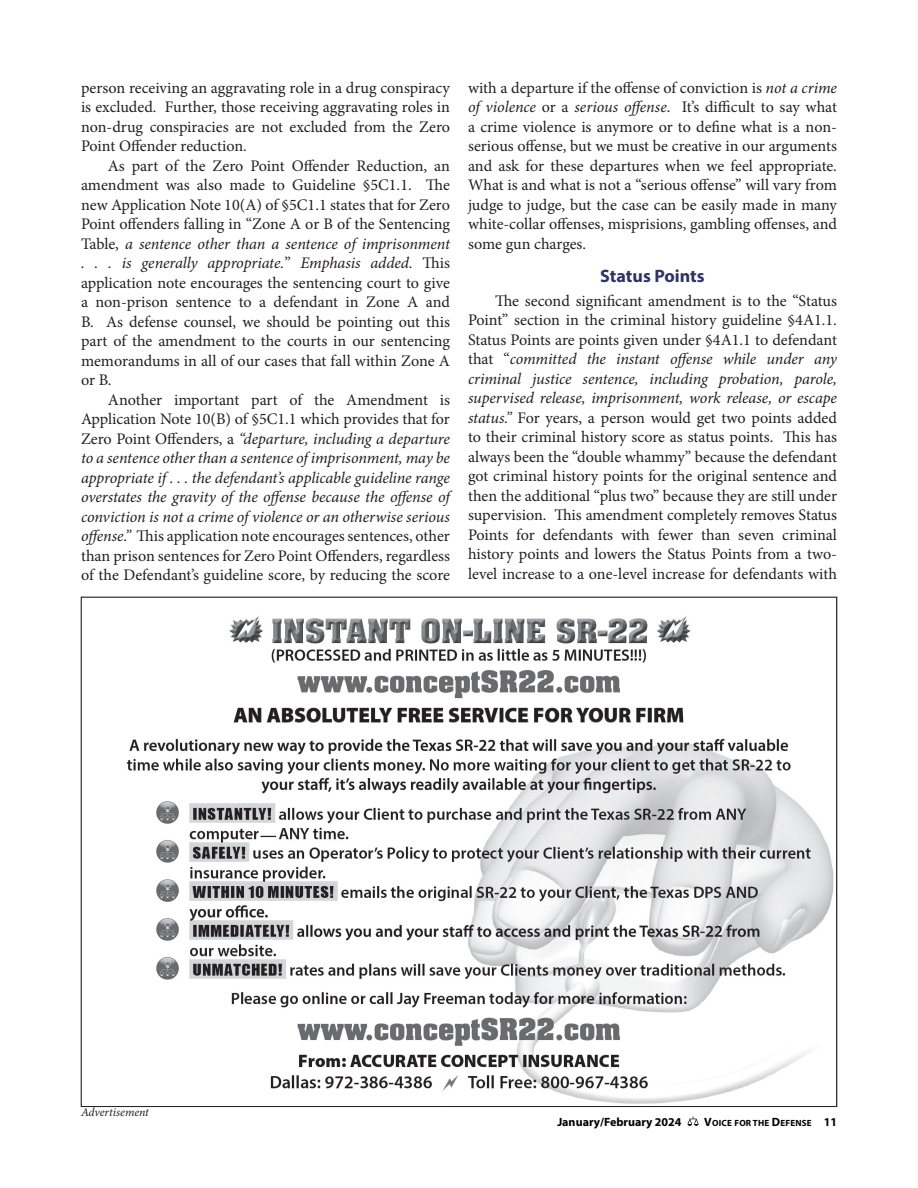
<style>
.page{position:relative;width:918px;height:1188px;background:#fff}
.page>*{position:absolute;margin:0;border:0;box-sizing:border-box;transform-origin:0 0}
.t1{font:700 18px "Myriad Pro";color:#303265}
.t2{font:16.2px/19.5px "Minion Pro";letter-spacing:-.005em;color:#231f20;text-align:justify}
.t3{font:700 12px "Myriad Pro";color:#000001}
.t4{font:italic 12px "Minion Pro";color:#231f20}
.t5{font:700 9px "Myriad Pro";letter-spacing:.02em;color:#000001}
.s1{font-style:italic}
.s2{font-size:12px}
</style>
<div class="page">
<svg style="left:688px;top:1116px;width:11px;height:10px"></svg>
<img style="left:126px;top:616px;width:708px;height:488px">
<p class="t2" style="left:81px;top:78px;width:371px">person receiving an aggravating role in a drug conspiracy is excluded. Further, those receiving aggravating roles in non-drug conspiracies are not excluded from the Zero Point Offender reduction.</p>
<p class="t2" style="left:81px;top:156px;width:371px;text-indent:27px">As part of the Zero Point Offender Reduction, an amendment was also made to Guideline §5C1.1. The new Application Note 10(A) of §5C1.1 states that for Zero Point offenders falling in “Zone A or B of the Sentencing Table, <span class="s1">a sentence other than a sentence of imprisonment . . . is generally appropriate.</span>” <span class="s1">Emphasis added.</span> This application note encourages the sentencing court to give a non-prison sentence to a defendant in Zone A and B. As defense counsel, we should be pointing out this part of the amendment to the courts in our sentencing memorandums in all of our cases that fall within Zone A or B.</p>
<p class="t2" style="left:81px;top:390px;width:371px;text-indent:27px">Another important part of the Amendment is Application Note 10(B) of §5C1.1 which provides that for Zero Point Offenders, a <span class="s1">“departure, including a departure to a sentence other than a sentence of imprisonment, may be appropriate if . . . the defendant’s applicable guideline range overstates the gravity of the offense because the offense of conviction is not a crime of violence or an otherwise serious offense.”</span> This application note encourages sentences, other than prison sentences for Zero Point Offenders, regardless of the Defendant’s guideline score, by reducing the score</p>
<p class="t2" style="left:468px;top:78px;width:371px;text-align:left">with a departure if the offense of conviction is <span class="s1">not a crime of violence</span> or a <span class="s1">serious offense</span>. It’s difficult to say what a crime violence is anymore or to define what is a non&shy;serious offense, but we must be creative in our arguments and ask for these departures when we feel appropriate.<br>What is and what is not a “serious offense” will vary from judge to judge, but the case can be easily made in many white-collar offenses, misprisions, gambling offenses, and some gun charges.</p>
<p class="t1" style="left:600px;top:264px;width:106px">Status Points</p>
<p class="t2" style="left:468px;top:291px;width:371px;text-indent:27px">The second significant amendment is to the “Status Point” section in the criminal history guideline §4A1.1.<br>Status Points are points given under §4A1.1 to defendant that “<span class="s1">committed the instant offense while under any criminal justice sentence, including probation, parole, supervised release, imprisonment, work release, or escape status.”</span> For years, a person would get two points added to their criminal history score as status points. This has always been the “double whammy” because the defendant got criminal history points for the original sentence and then the additional “plus two” because they are still under supervision. This amendment completely removes Status Points for defendants with fewer than seven criminal history points and lowers the Status Points from a two&shy;level increase to a one-level increase for defendants with</p>
<p class="t4" style="left:81px;top:1104px;width:70px">Advertisement</p>
<p class="t3" style="left:557px;top:1114px;width:126px">January/February 2024</p>
<p class="t5" style="left:704px;top:1117px;width:134px"><span class="s2">V</span>OICE FOR THE <span class="s2">D</span>EFENSE <span class="s2">11</span></p>
</div>
